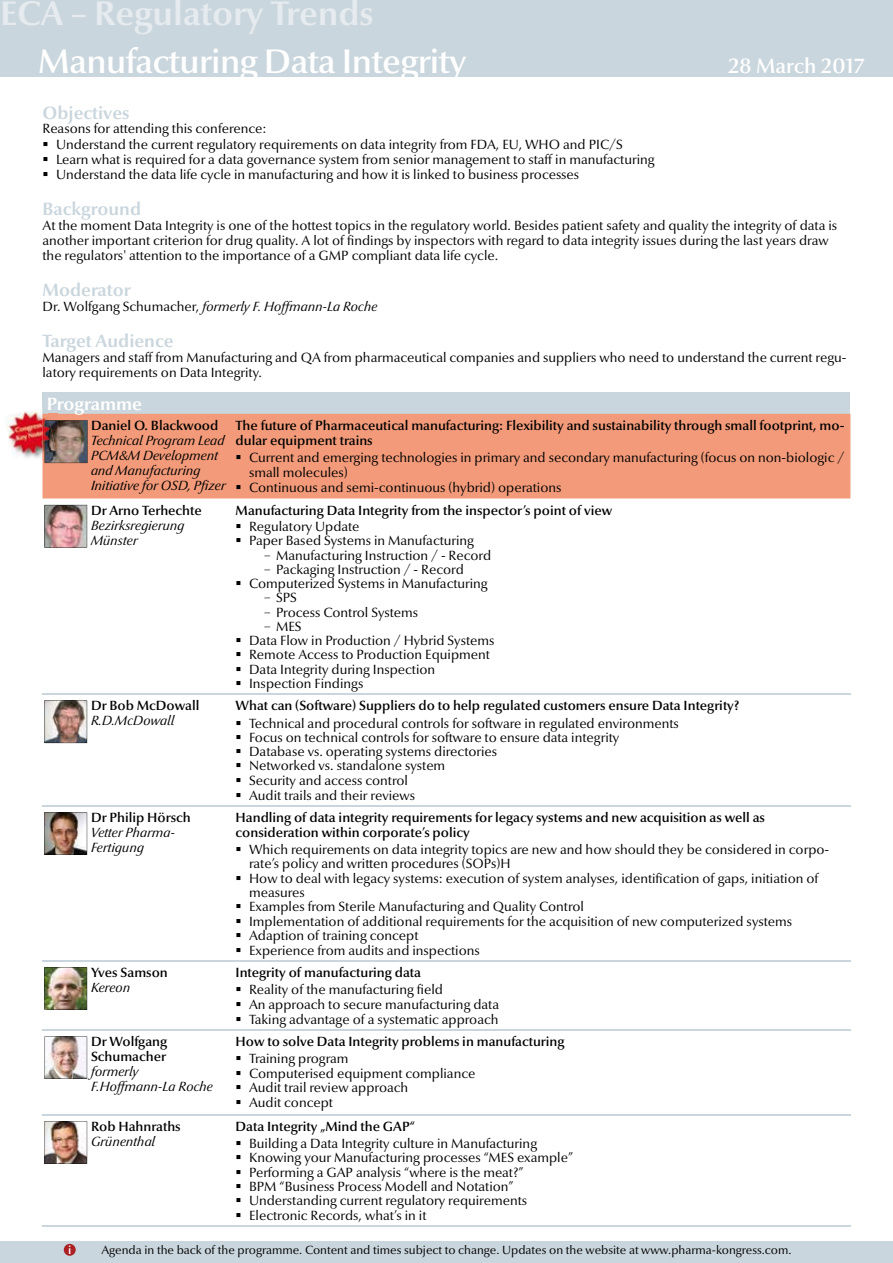
<style>
.page{position:relative;width:893px;height:1263px;background:#fff}
.page>*{position:absolute;margin:0;border:0;box-sizing:border-box;transform-origin:0 0}
.t1{font:600 34.5px "Optima Nova LT";letter-spacing:-.015em;color:#fff}
.t2{font:700 34.5px "Optima Nova LT";color:#e5ebee}
.t3{font:600 21px "Optima Nova LT";color:#fff}
.t4{font:700 18px "Optima Nova LT";color:#cad6dd}
.t5{font:700 18px "Optima Nova LT";color:#fff}
.t6{font:13.5px/14.2px "Optima Nova LT";color:#000}
.t7{font:600 13.5px/15px "Optima Nova LT";color:#000}
.t8{font:italic 13.5px/15px "Optima Nova LT";color:#000}
.t9{font:12px "Optima Nova LT";color:#000}
.t10{font:600 12px "Optima Nova LT";color:#fff}
.s1{font-style:normal}
</style>
<div class="page">
<div style="left:43px;top:392px;width:807px;height:22px;background:#cad6dd"></div>
<div style="left:43px;top:414px;width:807px;height:84px;background:#f29a79"></div>
<hr style="left:43px;top:693px;width:46px;height:2px;background:#cad6dd">
<hr style="left:89px;top:693px;width:144px;height:2px;background:#cad6dd">
<hr style="left:233px;top:693px;width:617px;height:2px;background:#cad6dd">
<hr style="left:43px;top:805px;width:46px;height:2px;background:#cad6dd">
<hr style="left:89px;top:805px;width:144px;height:2px;background:#cad6dd">
<hr style="left:233px;top:805px;width:617px;height:2px;background:#cad6dd">
<hr style="left:43px;top:960px;width:46px;height:2px;background:#cad6dd">
<hr style="left:89px;top:960px;width:144px;height:2px;background:#cad6dd">
<hr style="left:233px;top:960px;width:617px;height:2px;background:#cad6dd">
<hr style="left:43px;top:1029px;width:46px;height:2px;background:#cad6dd">
<hr style="left:89px;top:1029px;width:144px;height:2px;background:#cad6dd">
<hr style="left:233px;top:1029px;width:617px;height:2px;background:#cad6dd">
<hr style="left:43px;top:1114px;width:46px;height:1px;background:#cad6dd">
<hr style="left:89px;top:1114px;width:144px;height:1px;background:#cad6dd">
<hr style="left:233px;top:1114px;width:617px;height:1px;background:#cad6dd">
<hr style="left:43px;top:1226px;width:46px;height:1px;background:#cad6dd">
<hr style="left:89px;top:1226px;width:144px;height:1px;background:#cad6dd">
<hr style="left:233px;top:1226px;width:617px;height:1px;background:#cad6dd">
<svg style="left:45px;top:505px;width:42px;height:42px"></svg>
<svg style="left:45px;top:700px;width:42px;height:43px"></svg>
<img style="left:45px;top:812px;width:42px;height:43px">
<img style="left:45px;top:967px;width:42px;height:43px">
<svg style="left:45px;top:1036px;width:42px;height:43px"></svg>
<img style="left:45px;top:1121px;width:42px;height:42px">
<div style="left:0;top:0;width:893px;height:77px;background:#cad6dd"></div>
<div style="left:0;top:1242px;width:893px;height:21px;background:#cad6dd"></div>
<img style="left:5px;top:416px;width:3px;height:14px">
<img style="left:8px;top:411px;width:35px;height:47px">
<svg style="left:43px;top:413px;width:45px;height:50px"></svg>
<img style="left:43px;top:414px;width:6px;height:37px">
<img style="left:49px;top:421px;width:6px;height:30px">
<img style="left:45px;top:420px;width:4px;height:31px">
<div style="left:64px;top:1244px;width:12px;height:12px;background:#aa2224;border-radius:50%"></div>
<h1 class="t2" style="left:0;top:-7px;width:375px">ECA – Regulatory Trends</h1>
<h1 class="t1" style="left:38px;top:41px;width:430px">Manufacturing Data Integrity</h1>
<h2 class="t3" style="left:728px;top:54px;width:139px">28 March 2017</h2>
<h3 class="t4" style="left:43px;top:103px;width:88px">Objectives</h3>
<p class="t6" style="left:43px;top:121px;width:226px">Reasons for attending this conference:</p>
<p class="t6" style="left:43px;top:138px;width:582px">▪ Understand the current regulatory requirements on data integrity from FDA, EU, WHO and PIC/S</p>
<p class="t6" style="left:43px;top:153px;width:614px">▪ Learn what is required for a data governance system from senior management to staff in manufacturing</p>
<p class="t6" style="left:43px;top:168px;width:538px">▪ Understand the data life cycle in manufacturing and how it is linked to business processes</p>
<h3 class="t4" style="left:43px;top:199px;width:100px">Background</h3>
<p class="t6" style="left:43px;top:218px;width:796px;line-height:15px">At the moment Data Integrity is one of the hottest topics in the regulatory world. Besides patient safety and quality the integrity of data is another important criterion for drug quality. A lot of findings by inspectors with regard to data integrity issues during the last years draw the regulators' attention to the importance of a GMP compliant data life cycle.</p>
<h3 class="t4" style="left:43px;top:280px;width:90px">Moderator</h3>
<p class="t8" style="left:43px;top:299px;width:336px"><span class="s1">Dr. Wolfgang Schumacher,</span> formerly F. Hoffmann-La Roche</p>
<h3 class="t4" style="left:43px;top:331px;width:133px">Target Audience</h3>
<p class="t6" style="left:43px;top:350px;width:805px;line-height:15px">Managers and staff from Manufacturing and QA from pharmaceutical companies and suppliers who need to understand the current regu&shy;latory requirements on Data Integrity.</p>
<h3 class="t5" style="left:47px;top:393px;width:97px">Programme</h3>
<p class="t7" style="left:91px;top:418px;width:129px">Daniel O. Blackwood</p>
<p class="t8" style="left:91px;top:433px;width:136px">Technical Program Lead<br>PCM&amp;M Development and Manufacturing<br>Initiative for OSD, Pfizer</p>
<p class="t7" style="left:236px;top:418px;width:610px">The future of Pharmaceutical manufacturing: Flexibility and sustainability through small footprint, mo&shy;dular equipment trains</p>
<p class="t6" style="left:249px;top:450px;width:596px;line-height:15px;text-indent:-14px">▪ Current and emerging technologies in primary and secondary manufacturing (focus on non-biologic / small molecules)</p>
<p class="t6" style="left:236px;top:481px;width:327px">▪ Continuous and semi-continuous (hybrid) operations</p>
<p class="t7" style="left:91px;top:503px;width:112px">Dr Arno Terhechte</p>
<p class="t8" style="left:91px;top:518px;width:95px">Bezirksregierung<br>Münster</p>
<p class="t7" style="left:236px;top:503px;width:378px">Manufacturing Data Integrity from the inspector’s point of view</p>
<p class="t6" style="left:236px;top:520px;width:126px">▪ Regulatory Update</p>
<p class="t6" style="left:264px;top:534px;width:229px;text-indent:-28px">▪ Paper Based Systems in Manufacturing<br>− Manufacturing Instruction / - Record − Packaging Instruction / - Record</p>
<p class="t6" style="left:264px;top:577px;width:225px;text-indent:-28px">▪ Computerized Systems in Manufacturing − SPS<br>− Process Control Systems<br>− MES</p>
<p class="t6" style="left:236px;top:634px;width:260px">▪ Data Flow in Production / Hybrid Systems</p>
<p class="t6" style="left:236px;top:648px;width:256px">▪ Remote Access to Production Equipment</p>
<p class="t6" style="left:236px;top:662px;width:201px">▪ Data Integrity during Inspection</p>
<p class="t6" style="left:236px;top:676px;width:129px">▪ Inspection Findings</p>
<p class="t7" style="left:91px;top:698px;width:110px">Dr Bob McDowall</p>
<p class="t8" style="left:91px;top:714px;width:85px">R.D.McDowall</p>
<p class="t7" style="left:236px;top:698px;width:505px">What can (Software) Suppliers do to help regulated customers ensure Data Integrity?</p>
<p class="t6" style="left:236px;top:716px;width:445px">▪ Technical and procedural controls for software in regulated environments</p>
<p class="t6" style="left:236px;top:730px;width:385px">▪ Focus on technical controls for software to ensure data integrity</p>
<p class="t6" style="left:236px;top:745px;width:263px">▪ Database vs. operating systems directories</p>
<p class="t6" style="left:236px;top:759px;width:211px">▪ Networked vs. standalone system</p>
<p class="t6" style="left:236px;top:773px;width:174px">▪ Security and access control</p>
<p class="t6" style="left:236px;top:788px;width:181px">▪ Audit trails and their reviews</p>
<p class="t7" style="left:91px;top:810px;width:101px">Dr Philip Hörsch</p>
<p class="t8" style="left:91px;top:825px;width:86px">Vetter Pharma-<br>Fertigung</p>
<p class="t7" style="left:236px;top:810px;width:531px">Handling of data integrity requirements for legacy systems and new acquisition as well as consideration within corporate’s policy</p>
<p class="t6" style="left:249px;top:843px;width:582px;text-indent:-14px">▪ Which requirements on data integrity topics are new and how should they be considered in corpo&shy;rate’s policy and written procedures (SOPs)H</p>
<p class="t6" style="left:249px;top:871px;width:571px;text-indent:-14px">▪ How to deal with legacy systems: execution of system analyses, identification of gaps, initiation of measures</p>
<p class="t6" style="left:236px;top:900px;width:350px">▪ Examples from Sterile Manufacturing and Quality Control</p>
<p class="t6" style="left:236px;top:914px;width:558px">▪ Implementation of additional requirements for the acquisition of new computerized systems</p>
<p class="t6" style="left:236px;top:928px;width:184px">▪ Adaption of training concept</p>
<p class="t6" style="left:236px;top:943px;width:246px">▪ Experience from audits and inspections</p>
<p class="t7" style="left:91px;top:965px;width:78px">Yves Samson</p>
<p class="t8" style="left:91px;top:980px;width:41px">Kereon</p>
<p class="t7" style="left:236px;top:965px;width:187px">Integrity of manufacturing data</p>
<p class="t6" style="left:236px;top:983px;width:209px">▪ Reality of the manufacturing field</p>
<p class="t6" style="left:236px;top:997px;width:265px">▪ An approach to secure manufacturing data</p>
<p class="t6" style="left:236px;top:1012px;width:264px">▪ Taking advantage of a systematic approach</p>
<p class="t7" style="left:91px;top:1034px;width:78px">Dr Wolfgang<br>Schumacher</p>
<p class="t8" style="left:91px;top:1064px;width:123px">formerly<br>F.Hoffmann-La Roche</p>
<p class="t7" style="left:236px;top:1034px;width:330px">How to solve Data Integrity problems in manufacturing</p>
<p class="t6" style="left:236px;top:1052px;width:115px">▪ Training program</p>
<p class="t6" style="left:236px;top:1066px;width:241px">▪ Computerised equipment compliance</p>
<p class="t6" style="left:236px;top:1080px;width:174px">▪ Audit trail review approach</p>
<p class="t6" style="left:236px;top:1095px;width:99px">▪ Audit concept</p>
<p class="t7" style="left:91px;top:1119px;width:91px">Rob Hahnraths</p>
<p class="t8" style="left:91px;top:1134px;width:66px">Grünenthal</p>
<p class="t7" style="left:236px;top:1119px;width:181px">Data Integrity „Mind the GAP“</p>
<p class="t6" style="left:236px;top:1136px;width:303px">▪ Building a Data Integrity culture in Manufacturing</p>
<p class="t6" style="left:236px;top:1151px;width:339px">▪ Knowing your Manufacturing processes “MES example”</p>
<p class="t6" style="left:236px;top:1165px;width:289px">▪ Performing a GAP analysis “where is the meat?”</p>
<p class="t6" style="left:236px;top:1179px;width:280px">▪ BPM “Business Process Modell and Notation”</p>
<p class="t6" style="left:236px;top:1194px;width:293px">▪ Understanding current regulatory requirements</p>
<p class="t6" style="left:236px;top:1209px;width:192px">▪ Electronic Records, what’s in it</p>
<p class="t10" style="left:68px;top:1243px;width:5px">i</p>
<p class="t9" style="left:101px;top:1243px;width:692px">Agenda in the back of the programme. Content and times subject to change. Updates on the website at www.pharma-kongress.com.</p>
</div>
